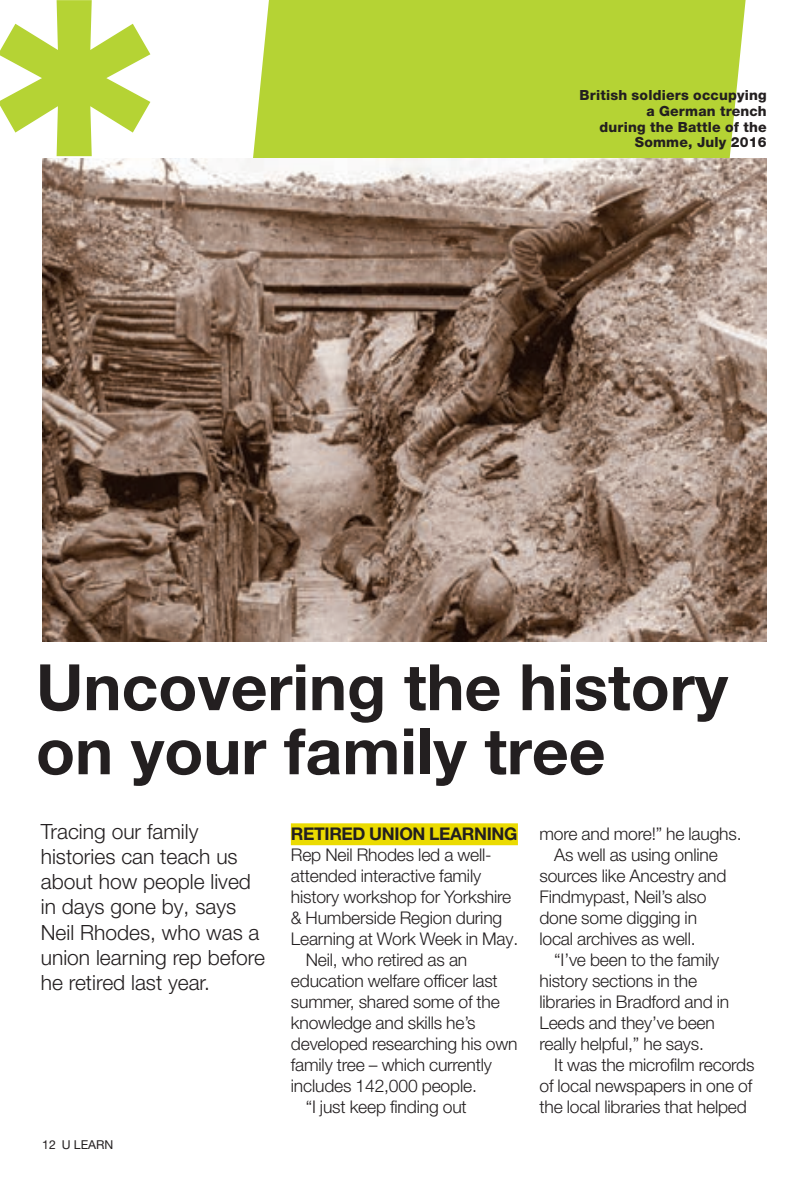
<style>
.page{position:relative;width:809px;height:1181px;background:#fff}
.page>*{position:absolute;margin:0;border:0;box-sizing:border-box;transform-origin:0 0}
.t1{font:700 64.05px/64px "Helvetica Neue LT Pro";color:#231f20}
.t2{font:300 21px/25.2px "Helvetica Neue LT Pro";color:#231f20}
.t3{font:300 17.5px "Helvetica Neue LT Pro";letter-spacing:-.01em;color:#231f20}
.t4{font:700 17.5px "Helvetica Neue LT Pro";letter-spacing:-.02em;color:#231f20}
.t5{font:800 14px/15.8px "Helvetica Neue LT Pro";letter-spacing:.015em;color:#231f20;text-align:right}
.t6{font:12.25px "Helvetica Neue LT Pro";color:#231f20}
</style>
<div class="page">
<div style="left:246px;top:0;width:499px;height:159px;background:#b5d334"></div>
<img style="left:42px;top:159px;width:724px;height:482px">
<div style="left:291px;top:823px;width:227px;height:22px;background:#ebdb01"></div>
<p class="t5" style="left:579px;top:87px;width:189px">British soldiers occupying a German trench<br>during the Battle of the<br>Somme, July 2016</p>
<h1 class="t1" style="left:36px;top:654px;width:693px">Uncovering the history on your family tree</h1>
<p class="t2" style="left:41px;top:818px;width:226px">Tracing our family histories can teach us about how people lived in days gone by, says<br>Neil Rhodes, who was a union learning rep before he retired last year.</p>
<p class="t6" style="left:42px;top:1137px;width:73px">12 U LEARN</p>
<p class="t4" style="left:291px;top:823px;width:228px">RETIRED UNION LEARNING</p>
<p class="t3" style="left:291px;top:844px;width:202px">Rep Neil Rhodes led a well-</p>
<p class="t3" style="left:291px;top:865px;width:192px">attended interactive family</p>
<p class="t3" style="left:291px;top:886px;width:222px">history workshop for Yorkshire</p>
<p class="t3" style="left:291px;top:907px;width:213px">&amp; Humberside Region during</p>
<p class="t3" style="left:291px;top:928px;width:229px">Learning at Work Week in May.</p>
<p class="t3" style="left:306px;top:949px;width:163px">Neil, who retired as an</p>
<p class="t3" style="left:291px;top:970px;width:208px">education welfare officer last</p>
<p class="t3" style="left:291px;top:991px;width:210px">summer, shared some of the</p>
<p class="t3" style="left:291px;top:1012px;width:186px">knowledge and skills he’s</p>
<p class="t3" style="left:291px;top:1033px;width:228px">developed researching his own</p>
<p class="t3" style="left:291px;top:1054px;width:202px">family tree – which currently</p>
<p class="t3" style="left:291px;top:1075px;width:187px">includes 142,000 people.</p>
<p class="t3" style="left:306px;top:1096px;width:162px">“I just keep finding out</p>
<p class="t3" style="left:539px;top:823px;width:204px">more and more!” he laughs.</p>
<p class="t3" style="left:554px;top:844px;width:165px">As well as using online</p>
<p class="t3" style="left:539px;top:865px;width:188px">sources like Ancestry and</p>
<p class="t3" style="left:539px;top:886px;width:168px">Findmypast, Neil’s also</p>
<p class="t3" style="left:539px;top:907px;width:159px">done some digging in</p>
<p class="t3" style="left:539px;top:928px;width:158px">local archives as well.</p>
<p class="t3" style="left:554px;top:949px;width:166px">“I’ve been to the family</p>
<p class="t3" style="left:539px;top:970px;width:159px">history sections in the</p>
<p class="t3" style="left:539px;top:991px;width:191px">libraries in Bradford and in</p>
<p class="t3" style="left:539px;top:1012px;width:177px">Leeds and they’ve been</p>
<p class="t3" style="left:539px;top:1033px;width:166px">really helpful,” he says.</p>
<p class="t3" style="left:554px;top:1054px;width:202px">It was the microfilm records</p>
<p class="t3" style="left:539px;top:1075px;width:214px">of local newspapers in one of</p>
<p class="t3" style="left:539px;top:1096px;width:209px">the local libraries that helped</p>
</div>
